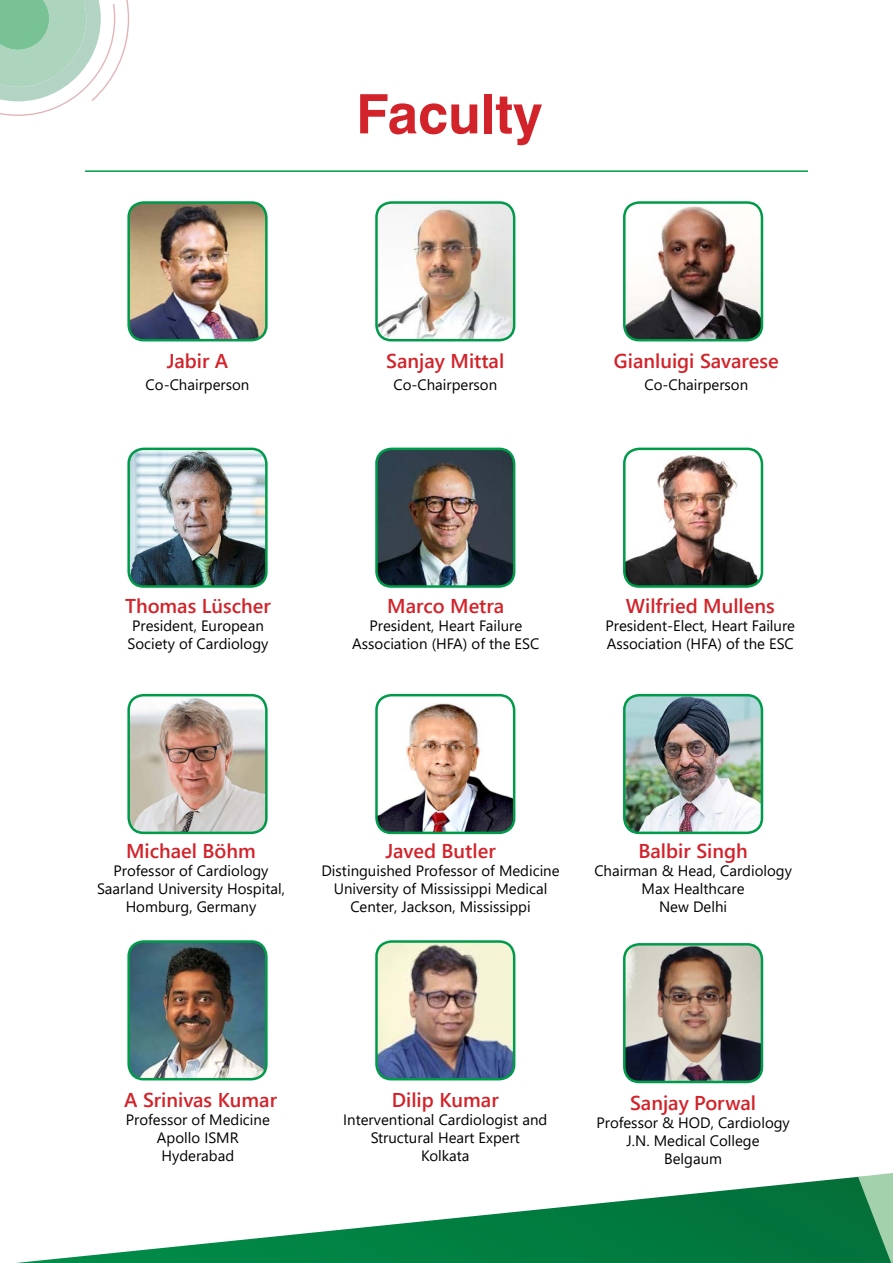
<style>
.page{position:relative;width:893px;height:1263px;background:#fff}
.page>*{position:absolute;margin:0;border:0;box-sizing:border-box;transform-origin:0 0}
.t1{font:700 54.45px "Swiss 721 BT";color:#d2232a}
.t2{font:600 19.95px "Segoe UI";color:#d2232a}
.t3{font:15px/18px "Segoe UI";color:#000;text-align:center}
</style>
<div class="page">
<svg style="left:16px;top:1177px;width:842px;height:86px"></svg>
<svg style="left:858px;top:1173px;width:35px;height:90px;background:#5ca679"></svg>
<svg style="left:0;top:0;width:129px;height:116px"></svg>
<img style="left:378px;top:695px;width:136px;height:137px">
<div style="left:375px;top:694px;width:140px;height:140px;border:2px solid #009b4a;border-radius:15px"></div>
<img style="left:130px;top:697px;width:135px;height:135px">
<div style="left:127px;top:694px;width:141px;height:140px;border:2px solid #009b4a;border-radius:15px"></div>
<img style="left:129px;top:450px;width:136px;height:135px">
<div style="left:127px;top:448px;width:141px;height:140px;border:2px solid #009b4a;border-radius:15px"></div>
<img style="left:130px;top:204px;width:136px;height:136px">
<div style="left:127px;top:201px;width:141px;height:140px;border:2px solid #009b4a;border-radius:15px"></div>
<img style="left:377px;top:449px;width:137px;height:137px">
<div style="left:375px;top:448px;width:140px;height:140px;border:2px solid #009b4a;border-radius:15px"></div>
<img style="left:377px;top:203px;width:137px;height:137px">
<div style="left:375px;top:201px;width:140px;height:140px;border:2px solid #009b4a;border-radius:15px"></div>
<img style="left:624px;top:449px;width:138px;height:137px">
<div style="left:623px;top:448px;width:140px;height:140px;border:2px solid #009b4a;border-radius:15px"></div>
<img style="left:625px;top:203px;width:137px;height:137px">
<div style="left:623px;top:201px;width:140px;height:140px;border:2px solid #009b4a;border-radius:15px"></div>
<hr style="left:85px;top:170px;width:723px;height:2px;background:#009b4a">
<img style="left:625px;top:945px;width:137px;height:136px">
<div style="left:623px;top:943px;width:140px;height:140px;border:2px solid #009b4a;border-radius:15px"></div>
<img style="left:625px;top:695px;width:137px;height:137px">
<div style="left:623px;top:694px;width:140px;height:140px;border:2px solid #009b4a;border-radius:15px"></div>
<img style="left:130px;top:943px;width:136px;height:136px">
<div style="left:127px;top:940px;width:141px;height:140px;border:2px solid #009b4a;border-radius:15px"></div>
<img style="left:377px;top:942px;width:137px;height:137px">
<div style="left:375px;top:940px;width:140px;height:140px;border:2px solid #009b4a;border-radius:15px"></div>
<h1 class="t1" style="left:356px;top:76px;width:188px">Faculty</h1>
<h2 class="t2" style="left:167px;top:342px;width:63px">Jabir A</h2>
<p class="t3" style="left:146px;top:374px;width:105px">Co-Chairperson</p>
<h2 class="t2" style="left:386px;top:342px;width:119px">Sanjay Mittal</h2>
<p class="t3" style="left:393px;top:374px;width:105px">Co-Chairperson</p>
<h2 class="t2" style="left:614px;top:342px;width:166px">Gianluigi Savarese</h2>
<p class="t3" style="left:644px;top:374px;width:105px">Co-Chairperson</p>
<h2 class="t2" style="left:125px;top:587px;width:147px">Thomas Lüscher</h2>
<p class="t3" style="left:127px;top:615px;width:142px">President, European<br>Society of Cardiology</p>
<h2 class="t2" style="left:387px;top:587px;width:119px">Marco Metra</h2>
<p class="t3" style="left:352px;top:615px;width:189px">President, Heart Failure<br>Association (HFA) of the ESC</p>
<h2 class="t2" style="left:626px;top:587px;width:150px">Wilfried Mullens</h2>
<p class="t3" style="left:605px;top:615px;width:191px;text-align:left">President-Elect, Heart Failure<br>Association (HFA) of the ESC</p>
<h2 class="t2" style="left:126px;top:832px;width:131px">Michael Böhm</h2>
<p class="t3" style="left:97px;top:861px;width:189px">Professor of Cardiology<br>Saarland University Hospital,<br>Homburg, Germany</p>
<h2 class="t2" style="left:385px;top:832px;width:112px">Javed Butler</h2>
<p class="t3" style="left:321px;top:861px;width:240px">Distinguished Professor of Medicine<br>University of Mississippi Medical<br>Center, Jackson, Mississippi</p>
<h2 class="t2" style="left:638px;top:832px;width:111px">Balbir Singh</h2>
<p class="t3" style="left:594px;top:861px;width:199px">Chairman &amp; Head, Cardiology<br>Max Healthcare<br>New Delhi</p>
<h2 class="t2" style="left:124px;top:1081px;width:154px">A Srinivas Kumar</h2>
<p class="t3" style="left:126px;top:1110px;width:145px">Professor of Medicine<br>Apollo ISMR<br>Hyderabad</p>
<h2 class="t2" style="left:392px;top:1081px;width:108px">Dilip Kumar</h2>
<p class="t3" style="left:343px;top:1110px;width:206px">Interventional Cardiologist and<br>Structural Heart Expert<br>Kolkata</p>
<h2 class="t2" style="left:630px;top:1084px;width:128px">Sanjay Porwal</h2>
<p class="t3" style="left:596px;top:1112px;width:195px">Professor &amp; HOD, Cardiology<br>J.N. Medical College<br>Belgaum</p>
</div>
